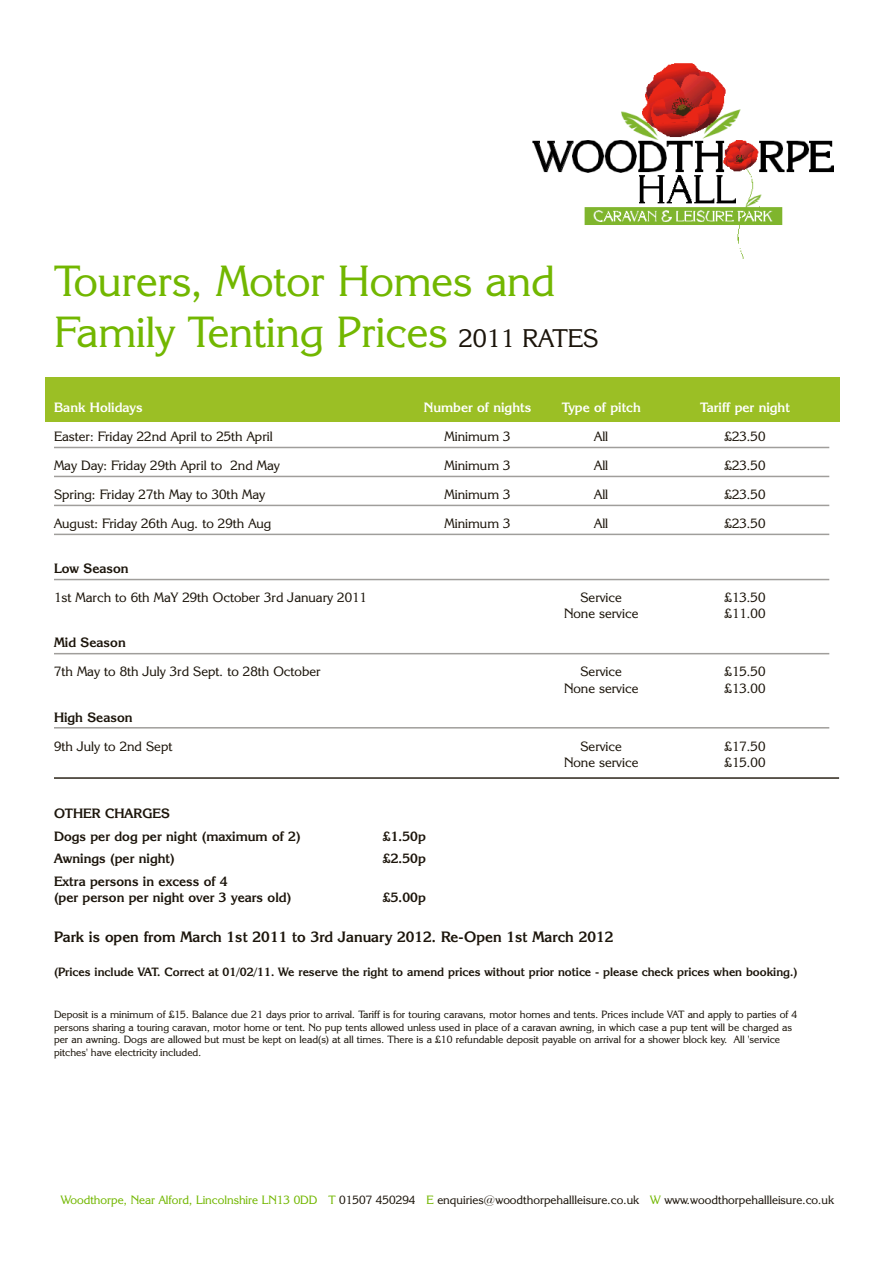
<style>
.page{position:relative;width:893px;height:1263px;background:#fff}
.page>*{position:absolute;margin:0;border:0;box-sizing:border-box;transform-origin:0 0}
.t1{font:43.5px/51px "Korinna IT Cby BT";color:#72b700}
.t2{font:700 15px "Korinna IT Cby BT";color:#1b140a}
.t3{font:13.5px "Korinna IT Cby BT";color:#1b140a}
.t4{font:700 13.5px/22.6px "Korinna IT Cby BT";color:#1b140a}
.t5{font:700 13.5px "Korinna IT Cby BT";color:#fff}
.t6{font:12px "Korinna IT Cby BT";color:#1b140a}
.t7{font:700 12px "Korinna IT Cby BT";color:#1b140a}
.t8{font:10.5px/12.6px "Korinna IT Cby BT";color:#1b140a}
.s1{font-size:25.5px;color:#1b140a}
.s2{color:#72b700}
</style>
<div class="page">
<div style="left:45px;top:377px;width:794px;height:44px;background:#9bbf25"></div>
<img style="left:532px;top:63px;width:301px;height:196px">
<svg style="left:54px;top:446px;width:776px;height:3px;background:#cfcecc"></svg>
<svg style="left:54px;top:475px;width:776px;height:3px;background:#cfcecc"></svg>
<svg style="left:54px;top:504px;width:776px;height:3px;background:#cfcecc"></svg>
<svg style="left:54px;top:533px;width:776px;height:3px"></svg>
<svg style="left:54px;top:578px;width:776px;height:3px;background:#cfcecc"></svg>
<svg style="left:54px;top:653px;width:776px;height:2px;background:#bbb9b7"></svg>
<svg style="left:54px;top:727px;width:776px;height:2px;background:#b7b5b3"></svg>
<hr style="left:54px;top:777px;width:785px;height:2px;background:#2b2418">
<h1 class="t1" style="left:54px;top:260px;width:546px">Tourers, Motor Homes and<br>Family Tenting Prices <span class="s1">2011 RATES</span></h1>
<p class="t5" style="left:54px;top:402px;width:90px">Bank Holidays</p>
<p class="t5" style="left:424px;top:402px;width:109px">Number of nights</p>
<p class="t5" style="left:562px;top:402px;width:81px">Type of pitch</p>
<p class="t5" style="left:700px;top:402px;width:91px">Tariff per night</p>
<p class="t3" style="left:54px;top:432px;width:220px">Easter: Friday 22nd April to 25th April</p>
<p class="t3" style="left:444px;top:432px;width:68px">Minimum 3</p>
<p class="t3" style="left:594px;top:432px;width:16px">All</p>
<p class="t3" style="left:724px;top:432px;width:42px">£23.50</p>
<p class="t3" style="left:54px;top:460px;width:227px">May Day: Friday 29th April to 2nd May</p>
<p class="t3" style="left:444px;top:460px;width:68px">Minimum 3</p>
<p class="t3" style="left:594px;top:460px;width:16px">All</p>
<p class="t3" style="left:724px;top:460px;width:42px">£23.50</p>
<p class="t3" style="left:54px;top:489px;width:213px">Spring: Friday 27th May to 30th May</p>
<p class="t3" style="left:444px;top:489px;width:68px">Minimum 3</p>
<p class="t3" style="left:594px;top:489px;width:16px">All</p>
<p class="t3" style="left:724px;top:489px;width:42px">£23.50</p>
<p class="t3" style="left:54px;top:518px;width:219px">August: Friday 26th Aug. to 29th Aug</p>
<p class="t3" style="left:444px;top:518px;width:68px">Minimum 3</p>
<p class="t3" style="left:594px;top:518px;width:16px">All</p>
<p class="t3" style="left:724px;top:518px;width:42px">£23.50</p>
<p class="t4" style="left:54px;top:559px;width:76px">Low Season</p>
<p class="t3" style="left:54px;top:593px;width:314px">1st March to 6th MaY 29th October 3rd January 2011</p>
<p class="t3" style="left:580px;top:593px;width:43px">Service</p>
<p class="t3" style="left:724px;top:593px;width:42px">£13.50</p>
<p class="t3" style="left:564px;top:609px;width:76px">None service</p>
<p class="t3" style="left:724px;top:609px;width:42px">£11.00</p>
<p class="t4" style="left:54px;top:633px;width:73px">Mid Season</p>
<p class="t3" style="left:54px;top:667px;width:268px">7th May to 8th July 3rd Sept. to 28th October</p>
<p class="t3" style="left:580px;top:667px;width:43px">Service</p>
<p class="t3" style="left:724px;top:667px;width:42px">£15.50</p>
<p class="t3" style="left:564px;top:683px;width:76px">None service</p>
<p class="t3" style="left:724px;top:683px;width:42px">£13.00</p>
<p class="t4" style="left:54px;top:707px;width:80px">High Season</p>
<p class="t3" style="left:54px;top:741px;width:120px">9th July to 2nd Sept</p>
<p class="t3" style="left:580px;top:741px;width:43px">Service</p>
<p class="t3" style="left:724px;top:741px;width:42px">£17.50</p>
<p class="t3" style="left:564px;top:757px;width:76px">None service</p>
<p class="t3" style="left:724px;top:757px;width:42px">£15.00</p>
<p class="t4" style="left:54px;top:803px;width:248px">OTHER CHARGES<br>Dogs per dog per night (maximum of 2)</p>
<p class="t4" style="left:383px;top:826px;width:45px">£1.50p</p>
<p class="t4" style="left:54px;top:848px;width:122px">Awnings (per night)</p>
<p class="t4" style="left:383px;top:848px;width:45px">£2.50p</p>
<p class="t4" style="left:54px;top:874px;width:239px;line-height:16.4px">Extra persons in excess of 4<br>(per person per night over 3 years old)</p>
<p class="t4" style="left:383px;top:887px;width:45px">£5.00p</p>
<h2 class="t2" style="left:54px;top:931px;width:561px">Park is open from March 1st 2011 to 3rd January 2012. Re-Open 1st March 2012</h2>
<p class="t7" style="left:54px;top:967px;width:745px">(Prices include VAT. Correct at 01/02/11. We reserve the right to amend prices without prior notice - please check prices when booking.)</p>
<p class="t8" style="left:54px;top:1009px;width:745px">Deposit is a minimum of £15. Balance due 21 days prior to arrival. Tariff is for touring caravans, motor homes and tents. Prices include VAT and apply to parties of 4 persons sharing a touring caravan, motor home or tent. No pup tents allowed unless used in place of a caravan awning, in which case a pup tent will be charged as per an awning. Dogs are allowed but must be kept on lead(s) at all times. There is a £10 refundable deposit payable on arrival for a shower block key. All 'service pitches' have electricity included.</p>
<p class="t6" style="left:61px;top:1195px;width:775px"><span class="s2">Woodthorpe, Near Alford, Lincolnshire LN13 0DD T</span> 01507 450294 <span class="s2">E</span> enquiries@woodthorpehallleisure.co.uk <span class="s2">W</span> www.woodthorpehallleisure.co.uk</p>
</div>
